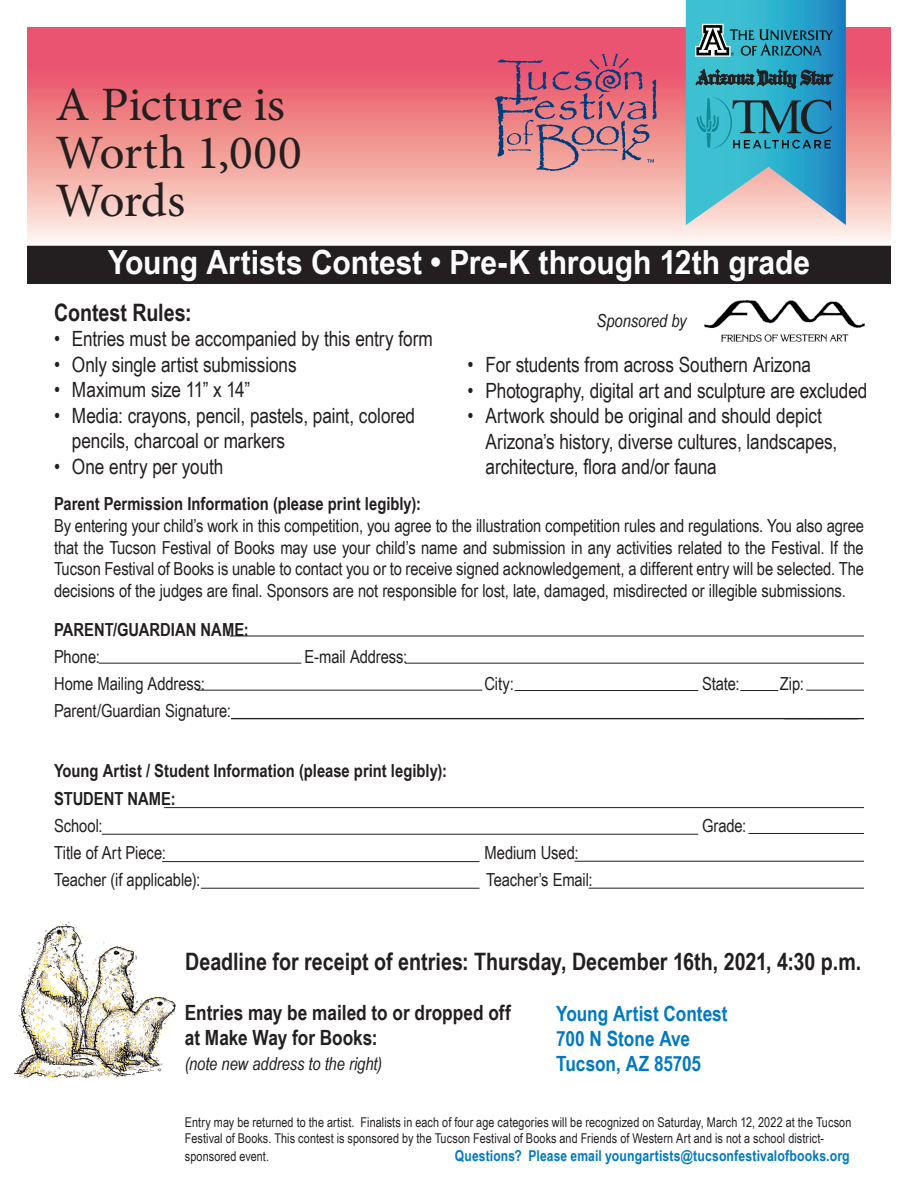
<style>
.page{position:relative;width:918px;height:1188px;background:#fff}
.page>*{position:absolute;margin:0;border:0;box-sizing:border-box;transform-origin:0 0}
.t1{font:48px/48px "Minion Pro";letter-spacing:-.005em;color:#231f20}
.t2{font:700 33.3px "Arial Narrow";letter-spacing:-.005em;color:#fff;scale:1.1 1}
.t3{font:700 24px "Arial Narrow";color:#231f20}
.t4{font:21px/25.5px "Arial Narrow";letter-spacing:-.005em;color:#231f20}
.t5{font:700 21px/25.2px "Arial Narrow";color:#231f20}
.t6{font:700 21px "Arial Narrow";color:#0079c2}
.t7{font:18px/21.6px "Arial Narrow";letter-spacing:-.005em;color:#231f20;text-align:justify}
.t8{font:700 18px "Arial Narrow";color:#231f20}
.t9{font:italic 18px "Arial Narrow";letter-spacing:-.005em;color:#231f20}
.t10{font:700 15px "Arial Narrow";letter-spacing:.01em;color:#0079c2}
.t11{font:13.5px/16.2px "Arial Narrow";letter-spacing:.005em;color:#231f20}
</style>
<div class="page">
<img style="left:704px;top:301px;width:160px;height:41px">
<hr style="left:589px;top:888px;width:275px;height:1px;background:#231f20">
<hr style="left:231px;top:718px;width:633px;height:1px;background:#231f20">
<hr style="left:230px;top:636px;width:634px;height:1px;background:#231f20">
<hr style="left:99px;top:663px;width:202px;height:1px;background:#231f20">
<hr style="left:405px;top:663px;width:459px;height:1px;background:#231f20">
<hr style="left:197px;top:690px;width:285px;height:1px;background:#231f20">
<hr style="left:515px;top:690px;width:183px;height:1px;background:#231f20">
<hr style="left:740px;top:690px;width:38px;height:1px;background:#231f20">
<hr style="left:806px;top:690px;width:58px;height:1px;background:#231f20">
<hr style="left:164px;top:807px;width:700px;height:1px;background:#231f20">
<hr style="left:102px;top:834px;width:596px;height:1px;background:#231f20">
<hr style="left:162px;top:861px;width:318px;height:1px;background:#231f20">
<hr style="left:201px;top:888px;width:279px;height:1px;background:#231f20">
<hr style="left:575px;top:861px;width:289px;height:1px;background:#231f20">
<hr style="left:748px;top:833px;width:116px;height:1px;background:#231f20">
<div style="left:27px;top:245px;width:864px;height:39px;background:#231f20"></div>
<img style="left:14px;top:921px;width:162px;height:157px">
<svg style="left:27px;top:27px;width:864px;height:219px;background:#f1999e"></svg>
<svg style="left:495px;top:54px;width:162px;height:117px;background:#c67182"></svg>
<svg style="left:686px;top:0;width:160px;height:225px;background:#49a3ba"></svg>
<p class="t1" style="left:55px;top:81px;width:248px">A Picture is<br>Worth 1,000<br>Words</p>
<p class="t2" style="left:108px;top:237px;width:640px">Young Artists Contest • Pre-K through 12th grade</p>
<p class="t3" style="left:54px;top:294px;width:139px">Contest Rules:</p>
<p class="t4" style="left:54px;top:326px;width:380px">• Entries must be accompanied by this entry form</p>
<p class="t4" style="left:54px;top:351px;width:244px">• Only single artist submissions</p>
<p class="t4" style="left:54px;top:377px;width:198px">• Maximum size 11” x 14”</p>
<p class="t4" style="left:54px;top:402px;width:363px">• Media: crayons, pencil, pastels, paint, colored</p>
<p class="t4" style="left:72px;top:428px;width:215px">pencils, charcoal or markers</p>
<p class="t4" style="left:54px;top:453px;width:171px">• One entry per youth</p>
<p class="t9" style="left:597px;top:308px;width:92px">Sponsored by</p>
<p class="t4" style="left:468px;top:351px;width:345px">• For students from across Southern Arizona</p>
<p class="t4" style="left:468px;top:377px;width:401px">• Photography, digital art and sculpture are excluded</p>
<p class="t4" style="left:486px;top:402px;width:353px;text-indent:-18px">• Artwork should be original and should depict<br>Arizona’s history, diverse cultures, landscapes, architecture, flora and/or fauna</p>
<p class="t8" style="left:54px;top:490px;width:368px">Parent Permission Information (please print legibly):</p>
<p class="t7" style="left:54px;top:514px;width:812px">By entering your child’s work in this competition, you agree to the illustration competition rules and regulations. You also agree that the Tucson Festival of Books may use your child’s name and submission in any activities related to the Festival. If the Tucson Festival of Books is unable to contact you or to receive signed acknowledgement, a different entry will be selected. The decisions of the judges are final. Sponsors are not responsible for lost, late, damaged, misdirected or illegible submissions.</p>
<p class="t8" style="left:54px;top:616px;width:196px">PARENT/GUARDIAN NAME:</p>
<p class="t7" style="left:54px;top:645px;width:47px">Phone:</p>
<p class="t7" style="left:305px;top:645px;width:104px">E-mail Address:</p>
<p class="t7" style="left:54px;top:672px;width:153px">Home Mailing Address:</p>
<p class="t7" style="left:485px;top:672px;width:31px">City:</p>
<p class="t7" style="left:702px;top:672px;width:39px">State:</p>
<p class="t7" style="left:780px;top:672px;width:25px">Zip:</p>
<p class="t7" style="left:54px;top:699px;width:179px">Parent/Guardian Signature:</p>
<p class="t8" style="left:54px;top:757px;width:395px">Young Artist / Student Information (please print legibly):</p>
<p class="t8" style="left:54px;top:785px;width:123px">STUDENT NAME:</p>
<p class="t7" style="left:54px;top:814px;width:50px">School:</p>
<p class="t7" style="left:702px;top:814px;width:46px">Grade:</p>
<p class="t7" style="left:54px;top:841px;width:113px">Title of Art Piece:</p>
<p class="t7" style="left:485px;top:841px;width:96px">Medium Used:</p>
<p class="t7" style="left:54px;top:868px;width:148px">Teacher (if applicable):</p>
<p class="t7" style="left:486px;top:868px;width:108px">Teacher’s Email:</p>
<p class="t3" style="left:185px;top:944px;width:678px">Deadline for receipt of entries: Thursday, December 16th, 2021, 4:30 p.m.</p>
<p class="t5" style="left:185px;top:999px;width:328px">Entries may be mailed to or dropped off at Make Way for Books:</p>
<p class="t9" style="left:185px;top:1051px;width:199px">(note new address to the right)</p>
<p class="t6" style="left:556px;top:998px;width:173px">Young Artist Contest</p>
<p class="t6" style="left:556px;top:1023px;width:135px">700 N Stone Ave</p>
<p class="t6" style="left:556px;top:1048px;width:146px">Tucson, AZ 85705</p>
<p class="t11" style="left:185px;top:1113px;width:668px">Entry may be returned to the artist. Finalists in each of four age categories will be recognized on Saturday, March 12, 2022 at the Tucson<br>Festival of Books. This contest is sponsored by the Tucson Festival of Books and Friends of Western Art and is not a school district-</p>
<p class="t11" style="left:185px;top:1147px;width:86px">sponsored event.</p>
<p class="t10" style="left:455px;top:1144px;width:396px">Questions? Please email youngartists@tucsonfestivalofbooks.org</p>
</div>
